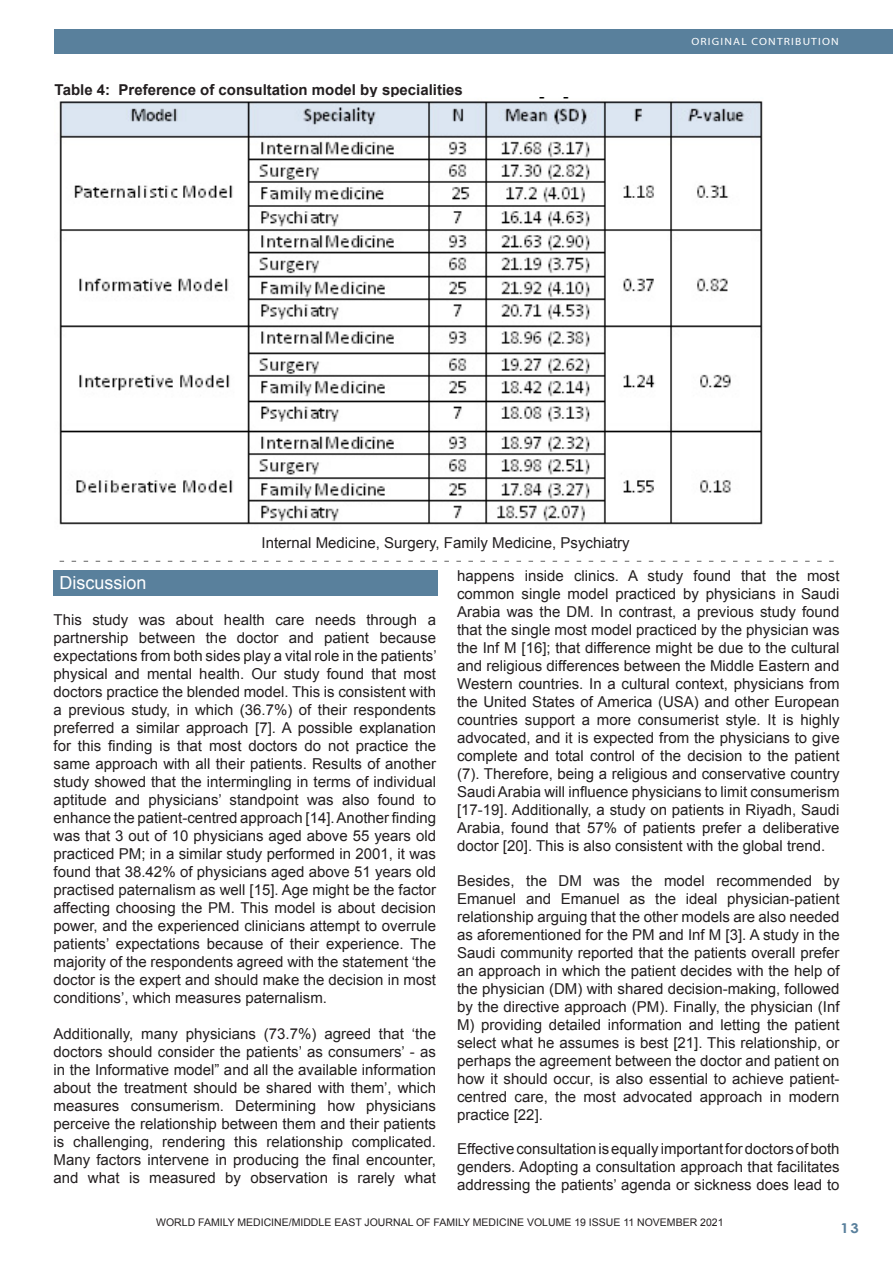
<style>
.page{position:relative;width:893px;height:1263px;background:#fff}
.page>*{position:absolute;margin:0;border:0;box-sizing:border-box;transform-origin:0 0}
.Footnote_Text{font:18px "Arial";color:#fff}
.Footnote_Text-2{font:15px/18px "Arial";color:#231f20;text-align:justify}
.Footnote_Text-3{font:700 15px "Arial";color:#231f20}
.t1{font:700 13.5px "Century Gothic";color:#59809c;scale:1.1 1}
.Footnote_Text-4{font:10.5px "Arial";color:#231f20}
.t2{font:10.5px "Myriad";letter-spacing:.1em;color:#231f20;scale:1.1 1}
.t3{font:10.5px "Myriad";letter-spacing:.1em;color:#fff;scale:1.1 1}
.s1{font-family:"Century Gothic";font-weight:700}
</style>
<div class="page">
<div style="left:54px;top:30px;width:839px;height:24px;background:#59809c"></div>
<img style="left:59px;top:97px;width:704px;height:428px">
<svg style="left:60px;top:561px;width:774px;height:1px"></svg>
<div style="left:54px;top:570px;width:384px;height:25px;background:#59809c"></div>
<p class="Footnote_Text-3" style="left:55px;top:79px;width:410px">Table 4: Preference of consultation model by specialities</p>
<p class="t3" style="left:691px;top:36px;width:135px">ORIGINAL CONTRIBUTION</p>
<p class="Footnote_Text-2" style="left:262px;top:533px;width:370px">Internal Medicine, Surgery, Family Medicine, Psychiatry</p>
<p class="Footnote_Text" style="left:60px;top:571px;width:89px">Discussion</p>
<p class="Footnote_Text-2" style="left:54px;top:611px;width:385px">This study was about health care needs through a partnership between the doctor and patient because expectations from both sides play a vital role in the patients’ physical and mental health. Our study found that most doctors practice the blended model. This is consistent with a previous study, in which (36.7%) of their respondents preferred a similar approach [7]. A possible explanation for this finding is that most doctors do not practice the same approach with all their patients. Results of another study showed that the intermingling in terms of individual aptitude and physicians’ standpoint was also found to enhance the patient-centred approach [14]. Another finding was that 3 out of 10 physicians aged above 55 years old practiced PM; in a similar study performed in 2001, it was found that 38.42% of physicians aged above 51 years old practised paternalism as well [15]. Age might be the factor affecting choosing the PM. This model is about decision power, and the experienced clinicians attempt to overrule patients’ expectations because of their experience. The majority of the respondents agreed with the statement ‘the doctor is the expert and should make the decision in most conditions’, which measures paternalism.</p>
<p class="Footnote_Text-2" style="left:54px;top:1025px;width:384px">Additionally, many physicians (73.7%) agreed that ‘the doctors should consider the patients’ as consumers’ - as in the Informative model” and all the available information about the treatment should be shared with them’, which measures consumerism. Determining how physicians perceive the relationship between them and their patients is challenging, rendering this relationship complicated.<br>Many factors intervene in producing the final encounter, and what is measured by observation is rarely what</p>
<p class="Footnote_Text-2" style="left:457px;top:567px;width:384px">happens inside clinics. A study found that the most common single model practiced by physicians in Saudi Arabia was the DM. In contrast, a previous study found that the single most model practiced by the physician was the Inf M [16]; that difference might be due to the cultural and religious differences between the Middle Eastern and Western countries. In a cultural context, physicians from the United States of America (USA) and other European countries support a more consumerist style. It is highly advocated, and it is expected from the physicians to give complete and total control of the decision to the patient (7). Therefore, being a religious and conservative country Saudi Arabia will influence physicians to limit consumerism [17-19]. Additionally, a study on patients in Riyadh, Saudi Arabia, found that 57% of patients prefer a deliberative doctor [20]. This is also consistent with the global trend.</p>
<p class="Footnote_Text-2" style="left:457px;top:871px;width:384px">Besides, the DM was the model recommended by Emanuel and Emanuel as the ideal physician-patient relationship arguing that the other models are also needed as aforementioned for the PM and Inf M [3]. A study in the Saudi community reported that the patients overall prefer an approach in which the patient decides with the help of the physician (DM) with shared decision-making, followed by the directive approach (PM). Finally, the physician (Inf M) providing detailed information and letting the patient select what he assumes is best [21]. This relationship, or perhaps the agreement between the doctor and patient on how it should occur, is also essential to achieve patient&shy;centred care, the most advocated approach in modern practice [22].</p>
<p class="Footnote_Text-2" style="left:457px;top:1140px;width:384px">Effective consultation is equally important for doctors of both genders. Adopting a consultation approach that facilitates addressing the patients’ agenda or sickness does lead to</p>
<p class="Footnote_Text-4" style="left:156px;top:1215px;width:569px">WORLD FAMILY MEDICINE/MIDDLE EAST JOURNAL OF FAMILY MEDICINE VOLUME 19 ISSUE 11 NOVEMBER 2021</p>
<p class="t2" style="left:248px;top:1223px;width:364px">MIDDLE EAST JOURNAL OF FAMILY MEDICINE <span class="s1">•</span> VOLUME 7, ISSUE 10</p>
<p class="t1" style="left:840px;top:1218px;width:18px">13</p>
</div>
